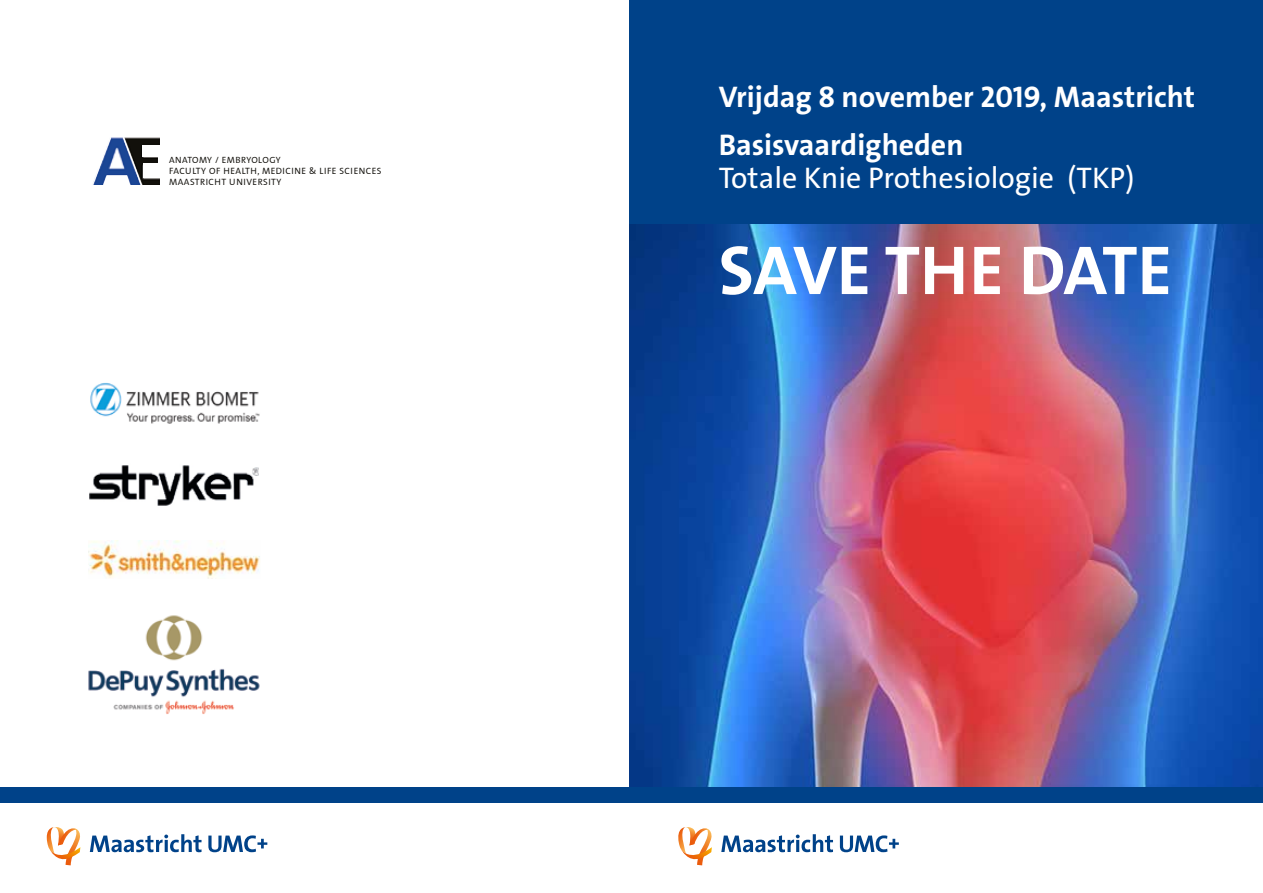
<style>
.page{position:relative;width:1263px;height:893px;background:#fff}
.page>*{position:absolute;margin:0;border:0;box-sizing:border-box;transform-origin:0 0}
.t1{font:69.75px "The Sans LP7 Bld";letter-spacing:-.005em;color:#fff}
.t2{font:30px/48px "The Sans LP7 Bld";color:#fff}
.t3{font:30px "The Sans LP5 Plain";color:#fff}
.t4{font:9.3px/11.1px "The Sans Correspondence";letter-spacing:.05em;color:#12100b}
.t5{font:9.15px "The Sans Correspondence";letter-spacing:.04em;color:#12100b}
</style>
<div class="page">
<div style="left:0;top:787px;width:1263px;height:15px;background:#004289"></div>
<svg style="left:678px;top:827px;width:34px;height:38px"></svg>
<svg style="left:721px;top:834px;width:178px;height:18px"></svg>
<svg style="left:47px;top:827px;width:33px;height:38px"></svg>
<svg style="left:90px;top:834px;width:177px;height:18px"></svg>
<img style="left:629px;top:223px;width:634px;height:564px">
<div style="left:629px;top:0;width:634px;height:223px;background:#004289"></div>
<img style="left:111px;top:137px;width:49px;height:48px">
<svg style="left:93px;top:138px;width:49px;height:47px"></svg>
<div style="left:143px;top:145px;width:18px;height:12px;background:#fff"></div>
<svg style="left:158px;top:157px;width:2px;height:7px"></svg>
<div style="left:143px;top:164px;width:20px;height:14px;background:#fff"></div>
<img style="left:88px;top:615px;width:172px;height:99px">
<img style="left:88px;top:541px;width:172px;height:37px">
<img style="left:89px;top:465px;width:169px;height:41px">
<img style="left:90px;top:382px;width:170px;height:42px">
<p class="t5" style="left:169px;top:155px;width:113px">ANATOMY / EMBRYOLOGY</p>
<p class="t4" style="left:169px;top:166px;width:214px">FACULTY OF HEALTH, MEDICINE &amp; LIFE SCIENCES<br>MAASTRICHT UNIVERSITY</p>
<h2 class="t2" style="left:719px;top:73px;width:478px">Vrijdag 8 november 2019, Maastricht<br>Basisvaardigheden</h2>
<h2 class="t3" style="left:719px;top:159px;width:417px">Totale Knie Prothesiologie (TKP)</h2>
<h1 class="t1" style="left:719px;top:226px;width:455px">SAVE THE DATE</h1>
</div>
